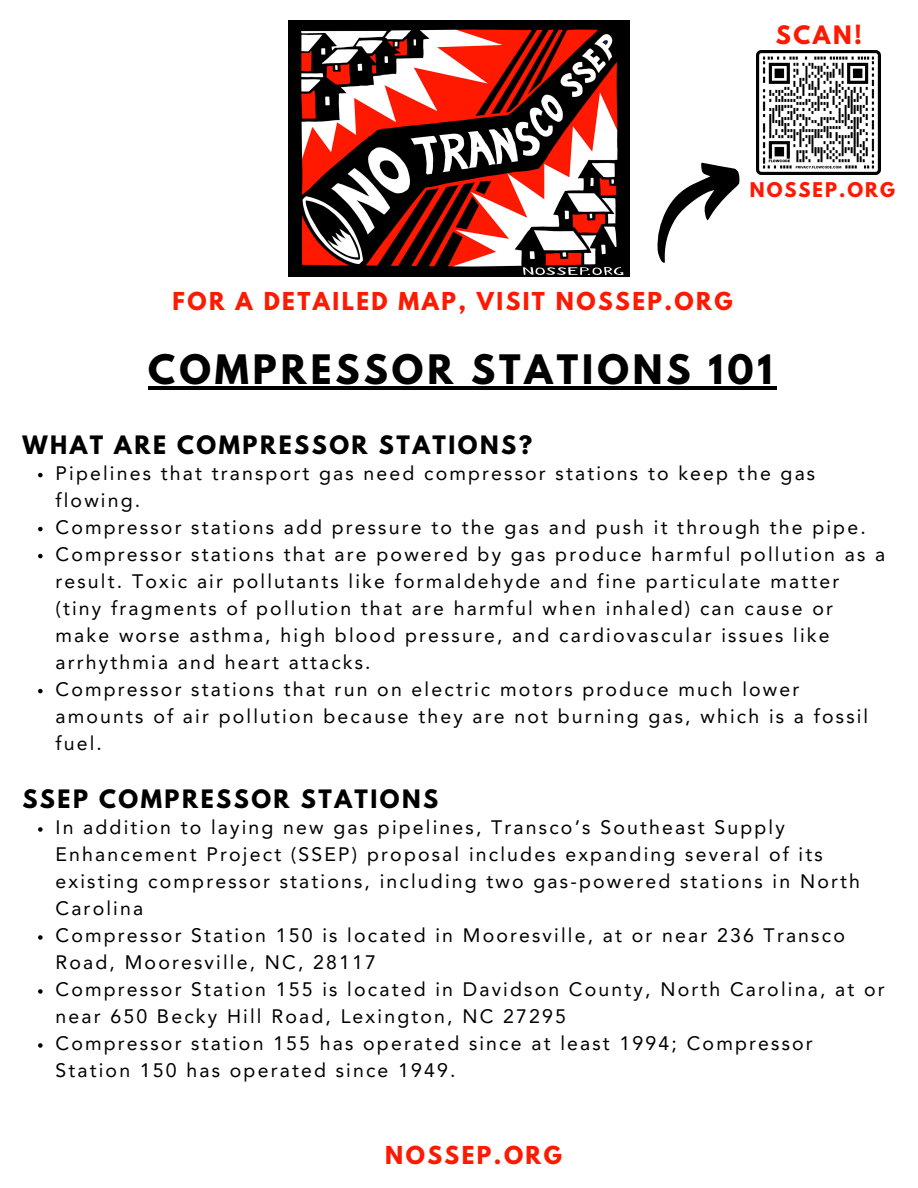
<style>
.page{position:relative;width:918px;height:1188px;background:#fff}
.page>*{position:absolute;margin:0;border:0;box-sizing:border-box;transform-origin:0 0}
.t1{font:700 36px "League Spartan";letter-spacing:.11em;color:#000}
.t2{font:700 22.5px "League Spartan";letter-spacing:.11em;color:#000}
.t3{font:700 22.5px "League Spartan";color:#fd1a02}
.t4{font:700 21.9px "League Spartan";letter-spacing:.11em;color:#fd1a02}
.t5{font:19.5px/27px "Avenir LT Pro";letter-spacing:.11em;color:#000}
.t6{font:700 18px "League Spartan";letter-spacing:.11em;color:#fd1a02}
</style>
<div class="page">
<img style="left:288px;top:21px;width:341px;height:255px">
<img style="left:757px;top:51px;width:124px;height:124px">
<svg style="left:657px;top:162px;width:83px;height:101px"></svg>
<svg style="left:38px;top:473px;width:5px;height:4px"></svg>
<svg style="left:38px;top:527px;width:5px;height:4px"></svg>
<svg style="left:38px;top:554px;width:5px;height:4px"></svg>
<svg style="left:38px;top:689px;width:5px;height:4px"></svg>
<svg style="left:38px;top:827px;width:5px;height:5px"></svg>
<svg style="left:38px;top:935px;width:5px;height:5px"></svg>
<svg style="left:38px;top:989px;width:5px;height:5px"></svg>
<svg style="left:38px;top:1043px;width:5px;height:5px"></svg>
<hr style="left:148px;top:386px;width:629px;height:4px;background:#000">
<h3 class="t3" style="left:776px;top:24px;width:88px">SCAN!</h3>
<h2 class="t6" style="left:750px;top:181px;width:147px">NOSSEP.ORG</h2>
<p class="t4" style="left:173px;top:290px;width:561px">FOR A DETAILED MAP, VISIT NOSSEP.ORG</p>
<p class="t1" style="left:148px;top:352px;width:626px">COMPRESSOR STATIONS 101</p>
<h1 class="t2" style="left:22px;top:433px;width:511px">WHAT ARE COMPRESSOR STATIONS?</h1>
<h2 class="t5" style="left:55px;top:461px;width:761px">Pipelines that transport gas need compressor stations to keep the gas flowing.</h2>
<p class="t5" style="left:55px;top:515px;width:812px">Compressor stations add pressure to the gas and push it through the pipe.</p>
<p class="t5" style="left:55px;top:542px;width:831px">Compressor stations that are powered by gas produce harmful pollution as a result. Toxic air pollutants like formaldehyde and fine particulate matter (tiny fragments of pollution that are harmful when inhaled) can cause or make worse asthma, high blood pressure, and cardiovascular issues like arrhythmia and heart attacks.</p>
<p class="t5" style="left:55px;top:677px;width:814px">Compressor stations that run on electric motors produce much lower amounts of air pollution because they are not burning gas, which is a fossil fuel.</p>
<p class="t2" style="left:22px;top:788px;width:417px">SSEP COMPRESSOR STATIONS</p>
<h2 class="t5" style="left:55px;top:815px;width:806px">In addition to laying new gas pipelines, Transco’s Southeast Supply Enhancement Project (SSEP) proposal includes expanding several of its existing compressor stations, including two gas-powered stations in North Carolina</h2>
<p class="t5" style="left:55px;top:923px;width:791px">Compressor Station 150 is located in Mooresville, at or near 236 Transco<br>Road, Mooresville, NC, 28117</p>
<p class="t5" style="left:55px;top:977px;width:831px">Compressor Station 155 is located in Davidson County, North Carolina, at or near 650 Becky Hill Road, Lexington, NC 27295</p>
<p class="t5" style="left:55px;top:1031px;width:759px">Compressor station 155 has operated since at least 1994; Compressor<br>Station 150 has operated since 1949.</p>
<p class="t4" style="left:385px;top:1144px;width:178px">NOSSEP.ORG</p>
</div>
